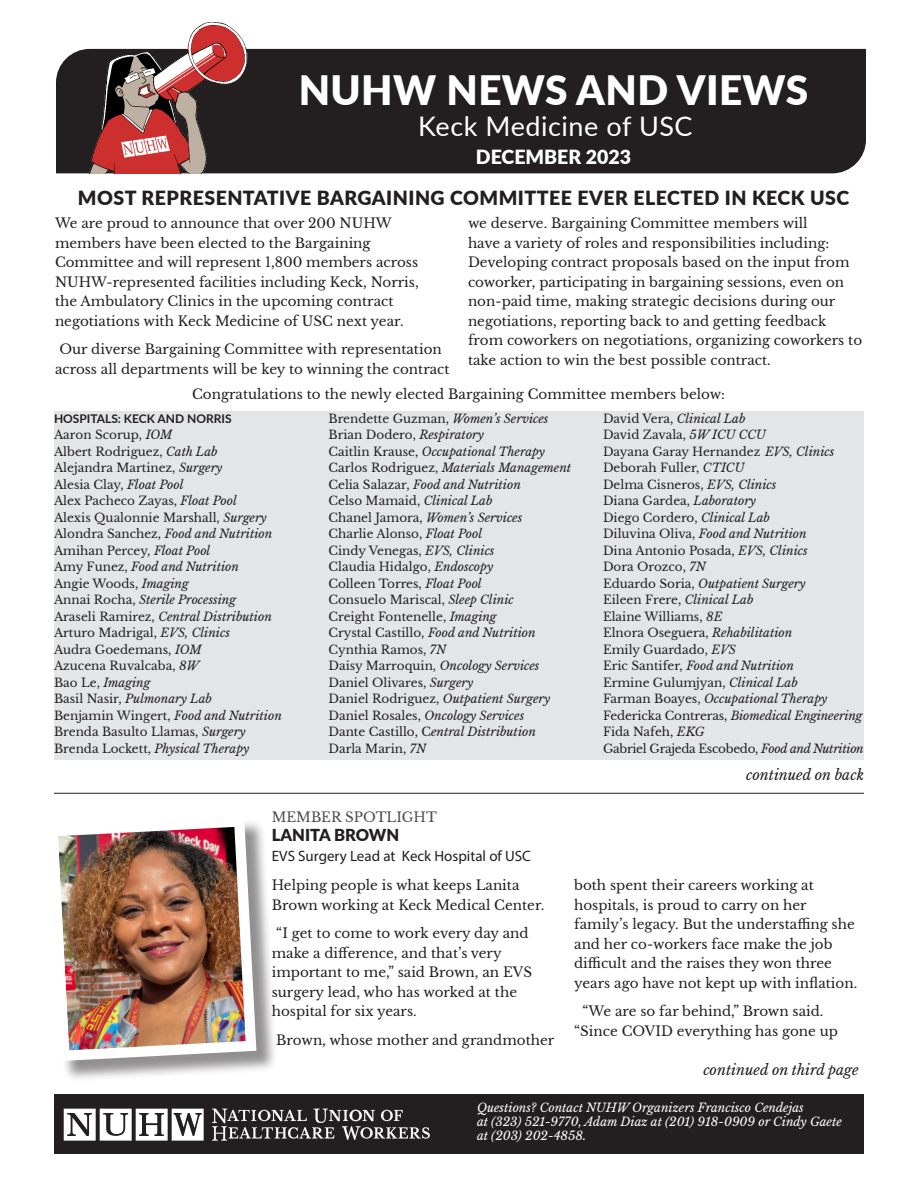
<style>
.page{position:relative;width:918px;height:1188px;background:#fff}
.page>*{position:absolute;margin:0;border:0;box-sizing:border-box;transform-origin:0 0}
.t1{font:900 40.5px "Lato";letter-spacing:.01em;color:#fff}
.t2{font:27px "Lato";letter-spacing:.02em;color:#fff}
.t3{font:900 19.5px "Lato";letter-spacing:.025em;color:#231f20}
.t4{font:900 19.5px "Lato";color:#fff}
.t5{font:900 16.5px "Lato";color:#231f20}
.t6{font:15px "Myriad Pro";color:#231f20}
.t7{font:italic 14.25px "Libre Baskerville";color:#231f20}
.t8{font:13.5px/19.5px "Libre Baskerville";color:#231f20}
.t9{font:13.5px "Libre Baskerville";color:#4b4c4d}
.t10{font:12px "Libre Baskerville";color:#231f20}
.t11{font:italic 12px "Libre Baskerville";color:#231f20}
.t12{font:italic 12px/14.4px "Libre Baskerville";color:#fff}
.t13{font:12px "Libre Baskerville";letter-spacing:-.025em;color:#231f20}
.t14{font:700 12px "Lato";color:#231f20}
.s1{font-style:italic}
.s2{font-style:normal}
</style>
<div class="page">
<div style="left:54px;top:1094px;width:810px;height:60px;background:#231f20"></div>
<div style="left:56px;top:49px;width:810px;height:124px;background:#231f20"></div>
<img style="left:80px;top:22px;width:172px;height:151px">
<div style="left:50px;top:819px;width:228px;height:264px;background:#231f20;opacity:.5"></div>
<img style="left:50px;top:819px;width:212px;height:247px">
<svg style="left:212px;top:1109px;width:218px;height:32px"></svg>
<svg style="left:64px;top:1109px;width:140px;height:32px"></svg>
<div style="left:54px;top:411px;width:810px;height:349px;background:#e4e5e7"></div>
<hr style="left:54px;top:793px;width:810px;height:1px;background:#231f20">
<p class="t1" style="left:299px;top:60px;width:511px">NUHW NEWS AND VIEWS</p>
<p class="t2" style="left:418px;top:107px;width:276px">Keck Medicine of USC</p>
<p class="t4" style="left:476px;top:142px;width:157px">DECEMBER 2023</p>
<p class="t3" style="left:78px;top:183px;width:773px">MOST REPRESENTATIVE BARGAINING COMMITTEE EVER ELECTED IN KECK USC</p>
<p class="t8" style="left:55px;top:214px;width:365px">We are proud to announce that over 200 NUHW members have been elected to the Bargaining Committee and will represent 1,800 members across NUHW-represented facilities including Keck, Norris, the Ambulatory Clinics in the upcoming contract negotiations with Keck Medicine of USC next year.</p>
<p class="t8" style="left:55px;top:340px;width:396px;text-align:center">Our diverse Bargaining Committee with representation across all departments will be key to winning the contract</p>
<p class="t8" style="left:468px;top:214px;width:396px">we deserve. Bargaining Committee members will<br>have a variety of roles and responsibilities including:<br>Developing contract proposals based on the input from coworker, participating in bargaining sessions, even on non-paid time, making strategic decisions during our negotiations, reporting back to and getting feedback from coworkers on negotiations, organizing coworkers to take action to win the best possible contract.</p>
<p class="t8" style="left:192px;top:384px;width:534px">Congratulations to the newly elected Bargaining Committee members below:</p>
<p class="t14" style="left:54px;top:409px;width:179px">HOSPITALS: KECK AND NORRIS</p>
<p class="t10" style="left:54px;top:428px;width:120px">Aaron Scorup, <span class="s1">IOM</span></p>
<p class="t10" style="left:54px;top:444px;width:165px">Albert Rodriguez, <span class="s1">Cath Lab</span></p>
<p class="t10" style="left:54px;top:461px;width:170px">Alejandra Martinez, <span class="s1">Surgery</span></p>
<p class="t10" style="left:54px;top:477px;width:131px">Alesia Clay, <span class="s1">Float Pool</span></p>
<p class="t10" style="left:54px;top:494px;width:184px">Alex Pacheco Zayas, <span class="s1">Float Pool</span></p>
<p class="t10" style="left:54px;top:510px;width:214px">Alexis Qualonnie Marshall, <span class="s1">Surgery</span></p>
<p class="t11" style="left:54px;top:527px;width:220px"><span class="s2">Alondra Sanchez,</span> Food and Nutrition</p>
<p class="t10" style="left:54px;top:543px;width:158px">Amihan Percey, <span class="s1">Float Pool</span></p>
<p class="t11" style="left:54px;top:560px;width:186px"><span class="s2">Amy Funez,</span> Food and Nutrition</p>
<p class="t10" style="left:54px;top:576px;width:136px">Angie Woods, <span class="s1">Imaging</span></p>
<p class="t11" style="left:54px;top:593px;width:184px"><span class="s2">Annai Rocha,</span> Sterile Processing</p>
<p class="t11" style="left:54px;top:609px;width:219px"><span class="s2">Araseli Ramirez,</span> Central Distribution</p>
<p class="t10" style="left:54px;top:626px;width:177px">Arturo Madrigal, <span class="s1">EVS, Clinics</span></p>
<p class="t10" style="left:54px;top:642px;width:149px">Audra Goedemans, <span class="s1">IOM</span></p>
<p class="t10" style="left:54px;top:659px;width:147px">Azucena Ruvalcaba, <span class="s1">8W</span></p>
<p class="t11" style="left:54px;top:675px;width:98px"><span class="s2">Bao Le,</span> Imaging</p>
<p class="t11" style="left:54px;top:692px;width:159px"><span class="s2">Basil Nasir,</span> Pulmonary Lab</p>
<p class="t10" style="left:54px;top:708px;width:229px">Benjamin Wingert, <span class="s1">Food and Nutrition</span></p>
<p class="t10" style="left:54px;top:725px;width:193px">Brenda Basulto Llamas, <span class="s1">Surgery</span></p>
<p class="t11" style="left:54px;top:741px;width:197px"><span class="s2">Brenda Lockett,</span> Physical Therapy</p>
<p class="t10" style="left:328px;top:411px;width:222px">Brendette Guzman, <span class="s1">Women’s Services</span></p>
<p class="t10" style="left:328px;top:428px;width:157px">Brian Dodero, <span class="s1">Respiratory</span></p>
<p class="t11" style="left:328px;top:444px;width:218px"><span class="s2">Caitlin Krause,</span> Occupational Therapy</p>
<p class="t11" style="left:328px;top:461px;width:244px"><span class="s2">Carlos Rodriguez,</span> Materials Management</p>
<p class="t11" style="left:328px;top:477px;width:194px"><span class="s2">Celia Salazar,</span> Food and Nutrition</p>
<p class="t10" style="left:328px;top:494px;width:166px">Celso Mamaid, <span class="s1">Clinical Lab</span></p>
<p class="t11" style="left:328px;top:510px;width:195px"><span class="s2">Chanel Jamora,</span> Women’s Services</p>
<p class="t10" style="left:328px;top:527px;width:155px">Charlie Alonso, <span class="s1">Float Pool</span></p>
<p class="t10" style="left:328px;top:543px;width:168px">Cindy Venegas, <span class="s1">EVS, Clinics</span></p>
<p class="t10" style="left:328px;top:560px;width:166px">Claudia Hidalgo, <span class="s1">Endoscopy</span></p>
<p class="t10" style="left:328px;top:576px;width:155px">Colleen Torres, <span class="s1">Float Pool</span></p>
<p class="t10" style="left:328px;top:593px;width:187px">Consuelo Mariscal, <span class="s1">Sleep Clinic</span></p>
<p class="t10" style="left:328px;top:609px;width:170px">Creight Fontenelle, <span class="s1">Imaging</span></p>
<p class="t10" style="left:328px;top:626px;width:209px">Crystal Castillo, <span class="s1">Food and Nutrition</span></p>
<p class="t10" style="left:328px;top:642px;width:119px">Cynthia Ramos, <span class="s1">7N</span></p>
<p class="t11" style="left:328px;top:659px;width:212px"><span class="s2">Daisy Marroquin,</span> Oncology Services</p>
<p class="t10" style="left:328px;top:675px;width:146px">Daniel Olivares, <span class="s1">Surgery</span></p>
<p class="t11" style="left:328px;top:692px;width:223px"><span class="s2">Daniel Rodriguez,</span> Outpatient Surgery</p>
<p class="t11" style="left:328px;top:708px;width:197px"><span class="s2">Daniel Rosales,</span> Oncology Services</p>
<p class="t11" style="left:328px;top:725px;width:209px"><span class="s2">Dante Castillo, C</span>entral Distribution</p>
<p class="t10" style="left:328px;top:741px;width:99px">Darla Marin, <span class="s1">7N</span></p>
<p class="t9" style="left:272px;top:809px;width:167px">MEMBER SPOTLIGHT</p>
<p class="t5" style="left:272px;top:823px;width:129px">LANITA BROWN</p>
<p class="t6" style="left:272px;top:846px;width:261px">EVS Surgery Lead at Keck Hospital of USC</p>
<p class="t11" style="left:603px;top:411px;width:144px"><span class="s2">David Vera,</span> Clinical Lab</p>
<p class="t10" style="left:603px;top:428px;width:165px">David Zavala, <span class="s1">5W ICU CCU</span></p>
<p class="t10" style="left:603px;top:444px;width:233px">Dayana Garay Hernandez <span class="s1">EVS, Clinics</span></p>
<p class="t10" style="left:603px;top:461px;width:143px">Deborah Fuller, <span class="s1">CTICU</span></p>
<p class="t10" style="left:603px;top:477px;width:175px">Delma Cisneros, <span class="s1">EVS, Clinics</span></p>
<p class="t10" style="left:603px;top:494px;width:155px">Diana Gardea, <span class="s1">Laboratory</span></p>
<p class="t10" style="left:603px;top:510px;width:168px">Diego Cordero, <span class="s1">Clinical Lab</span></p>
<p class="t11" style="left:603px;top:527px;width:205px"><span class="s2">Diluvina Oliva,</span> Food and Nutrition</p>
<p class="t10" style="left:603px;top:543px;width:206px">Dina Antonio Posada, <span class="s1">EVS, Clinics</span></p>
<p class="t10" style="left:603px;top:560px;width:104px">Dora Orozco, <span class="s1">7N</span></p>
<p class="t11" style="left:603px;top:576px;width:204px"><span class="s2">Eduardo Soria,</span> Outpatient Surgery</p>
<p class="t10" style="left:603px;top:593px;width:152px">Eileen Frere, <span class="s1">Clinical Lab</span></p>
<p class="t10" style="left:603px;top:609px;width:121px">Elaine Williams, <span class="s1">8E</span></p>
<p class="t10" style="left:603px;top:626px;width:191px">Elnora Oseguera, <span class="s1">Rehabilitation</span></p>
<p class="t10" style="left:603px;top:642px;width:135px">Emily Guardado, <span class="s1">EVS</span></p>
<p class="t11" style="left:603px;top:659px;width:193px"><span class="s2">Eric Santifer,</span> Food and Nutrition</p>
<p class="t10" style="left:603px;top:675px;width:196px">Ermine Gulumjyan, <span class="s1">Clinical Lab</span></p>
<p class="t11" style="left:603px;top:692px;width:226px"><span class="s2">Farman Boayes,</span> Occupational Therapy</p>
<p class="t11" style="left:603px;top:708px;width:261px"><span class="s2">Federicka Contreras,</span> Biomedical Engineering</p>
<p class="t10" style="left:603px;top:725px;width:103px">Fida Nafeh, <span class="s1">EKG</span></p>
<p class="t13" style="left:603px;top:741px;width:262px">Gabriel Grajeda Escobedo, <span class="s1">Food and Nutrition</span></p>
<p class="t7" style="left:746px;top:766px;width:119px">continued on back</p>
<p class="t8" style="left:272px;top:876px;width:274px">Helping people is what keeps Lanita<br>Brown working at Keck Medical Center.</p>
<p class="t8" style="left:272px;top:924px;width:262px;text-indent:4px">“I get to come to work every day and make a difference, and that’s very important to me,” said Brown, an EVS surgery lead, who has worked at the hospital for six years.</p>
<p class="t8" style="left:276px;top:1030px;width:279px">Brown, whose mother and grandmother</p>
<p class="t8" style="left:574px;top:876px;width:285px">both spent their careers working at hospitals, is proud to carry on her family’s legacy. But the understaffing she and her co-workers face make the job difficult and the raises they won three years ago have not kept up with inflation.</p>
<p class="t8" style="left:574px;top:1002px;width:265px;text-align:center">“We are so far behind,” Brown said. “Since COVID everything has gone up</p>
<p class="t7" style="left:703px;top:1061px;width:157px">continued on third page</p>
<p class="t12" style="left:477px;top:1100px;width:366px">Questions? Contact NUHW Organizers Francisco Cendejas<br>at (323) 521-9770, Adam Diaz at (201) 918-0909 or Cindy Gaete at (203) 202-4858.</p>
</div>
